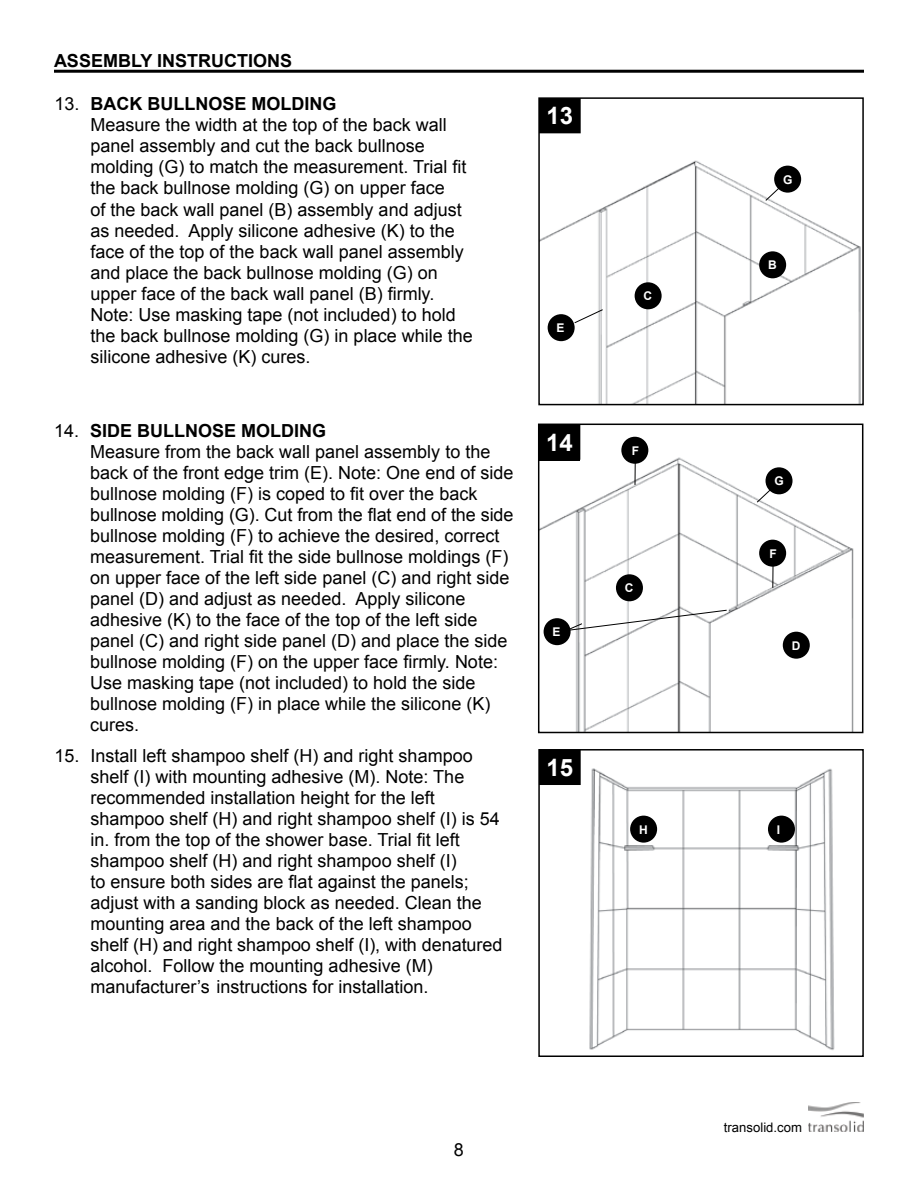
<style>
.page{position:relative;width:918px;height:1188px;background:#fff}
.page>*{position:absolute;margin:0;border:0;box-sizing:border-box;transform-origin:0 0}
.t1{font:700 24px "Arial";color:#fff}
.t2{font:18px/21px "Arial";color:#000}
.t3{font:700 18px "Arial";color:#000}
.t4{font:13.2px "Arial";color:#000}
.t5{font:700 12px "Arial";color:#fff}
.s1{font-weight:700}
</style>
<div class="page">
<img style="left:809px;top:1103px;width:55px;height:29px">
<hr style="left:54px;top:70px;width:810px;height:3px;background:#000">
<img style="left:589px;top:768px;width:246px;height:282px">
<div style="left:538px;top:749px;width:326px;height:308px;border:2px solid #000"></div>
<svg style="left:539px;top:750px;width:42px;height:35px"></svg>
<img style="left:541px;top:133px;width:320px;height:269px">
<div style="left:538px;top:97px;width:326px;height:308px;border:2px solid #000"></div>
<svg style="left:539px;top:98px;width:42px;height:35px"></svg>
<svg style="left:765px;top:184px;width:19px;height:18px"></svg>
<div style="left:774px;top:166px;width:27px;height:27px;background:#000;border-radius:50%"></div>
<img style="left:541px;top:427px;width:313px;height:303px">
<div style="left:538px;top:424px;width:325px;height:309px;border:2px solid #000"></div>
<div style="left:539px;top:425px;width:41px;height:36px;background:#000"></div>
<svg style="left:539px;top:424px;width:41px;height:1px"></svg>
<svg style="left:756px;top:485px;width:19px;height:18px"></svg>
<div style="left:766px;top:467px;width:27px;height:27px;background:#000;border-radius:50%"></div>
<svg style="left:635px;top:464px;width:1px;height:21px"></svg>
<div style="left:621px;top:437px;width:27px;height:27px;background:#000;border-radius:50%"></div>
<svg style="left:566px;top:609px;width:161px;height:22px"></svg>
<div style="left:616px;top:574px;width:27px;height:27px;background:#000;border-radius:50%"></div>
<div style="left:544px;top:618px;width:27px;height:27px;background:#000;border-radius:50%"></div>
<div style="left:783px;top:632px;width:27px;height:27px;background:#000;border-radius:50%"></div>
<svg style="left:772px;top:567px;width:1px;height:21px"></svg>
<div style="left:759px;top:540px;width:27px;height:27px;background:#000;border-radius:50%"></div>
<div style="left:635px;top:282px;width:27px;height:27px;background:#000;border-radius:50%"></div>
<div style="left:759px;top:251px;width:27px;height:27px;background:#000;border-radius:50%"></div>
<div style="left:548px;top:314px;width:27px;height:27px;background:#000;border-radius:50%"></div>
<svg style="left:574px;top:309px;width:30px;height:15px"></svg>
<div style="left:630px;top:816px;width:27px;height:27px;background:#000;border-radius:50%"></div>
<div style="left:768px;top:816px;width:27px;height:27px;background:#000;border-radius:50%"></div>
<p class="t3" style="left:54px;top:49px;width:240px">ASSEMBLY INSTRUCTIONS</p>
<p class="t2" style="left:91px;top:94px;width:384px;text-indent:-36px">13. <span class="s1">BACK BULLNOSE MOLDING<br></span>Measure the width at the top of the back wall panel assembly and cut the back bullnose molding (G) to match the measurement. Trial fit the back bullnose molding (G) on upper face<br>of the back wall panel (B) assembly and adjust as needed. Apply silicone adhesive (K) to the face of the top of the back wall panel assembly and place the back bullnose molding (G) on upper face of the back wall panel (B) firmly.<br>Note: Use masking tape (not included) to hold the back bullnose molding (G) in place while the silicone adhesive (K) cures.</p>
<h1 class="t1" style="left:546px;top:100px;width:28px">13</h1>
<p class="t5" style="left:557px;top:320px;width:10px">E</p>
<p class="t2" style="left:90px;top:420px;width:425px;text-indent:-36px">14. <span class="s1">SIDE BULLNOSE MOLDING<br></span>Measure from the back wall panel assembly to the back of the front edge trim (E). Note: One end of side bullnose molding (F) is coped to fit over the back bullnose molding (G). Cut from the flat end of the side bullnose molding (F) to achieve the desired, correct measurement. Trial fit the side bullnose moldings (F) on upper face of the left side panel (C) and right side panel (D) and adjust as needed. Apply silicone adhesive (K) to the face of the top of the left side panel (C) and right side panel (D) and place the side bullnose molding (F) on the upper face firmly. Note:<br>Use masking tape (not included) to hold the side bullnose molding (F) in place while the silicone (K) cures.</p>
<h1 class="t1" style="left:546px;top:426px;width:28px">14</h1>
<p class="t5" style="left:553px;top:624px;width:10px">E</p>
<p class="t2" style="left:91px;top:746px;width:413px;text-indent:-36px">15. Install left shampoo shelf (H) and right shampoo shelf (I) with mounting adhesive (M). Note: The recommended installation height for the left shampoo shelf (H) and right shampoo shelf (I) is 54 in. from the top of the shower base. Trial fit left shampoo shelf (H) and right shampoo shelf (I)<br>to ensure both sides are flat against the panels; adjust with a sanding block as needed. Clean the mounting area and the back of the left shampoo shelf (H) and right shampoo shelf (I), with denatured alcohol. Follow the mounting adhesive (M) manufacturer’s instructions for installation.</p>
<h1 class="t1" style="left:546px;top:752px;width:28px">15</h1>
<p class="t2" style="left:454px;top:1139px;width:12px">8</p>
<p class="t5" style="left:783px;top:171px;width:11px">G</p>
<p class="t5" style="left:644px;top:288px;width:10px">C</p>
<p class="t5" style="left:632px;top:443px;width:9px">F</p>
<p class="t5" style="left:625px;top:580px;width:10px">C</p>
<p class="t5" style="left:768px;top:257px;width:10px">B</p>
<p class="t5" style="left:774px;top:473px;width:11px">G</p>
<p class="t5" style="left:770px;top:546px;width:9px">F</p>
<p class="t5" style="left:792px;top:638px;width:10px">D</p>
<p class="t5" style="left:639px;top:821px;width:10px">H</p>
<p class="t5" style="left:777px;top:821px;width:5px">I</p>
<p class="t4" style="left:724px;top:1118px;width:80px">transolid.com</p>
</div>
